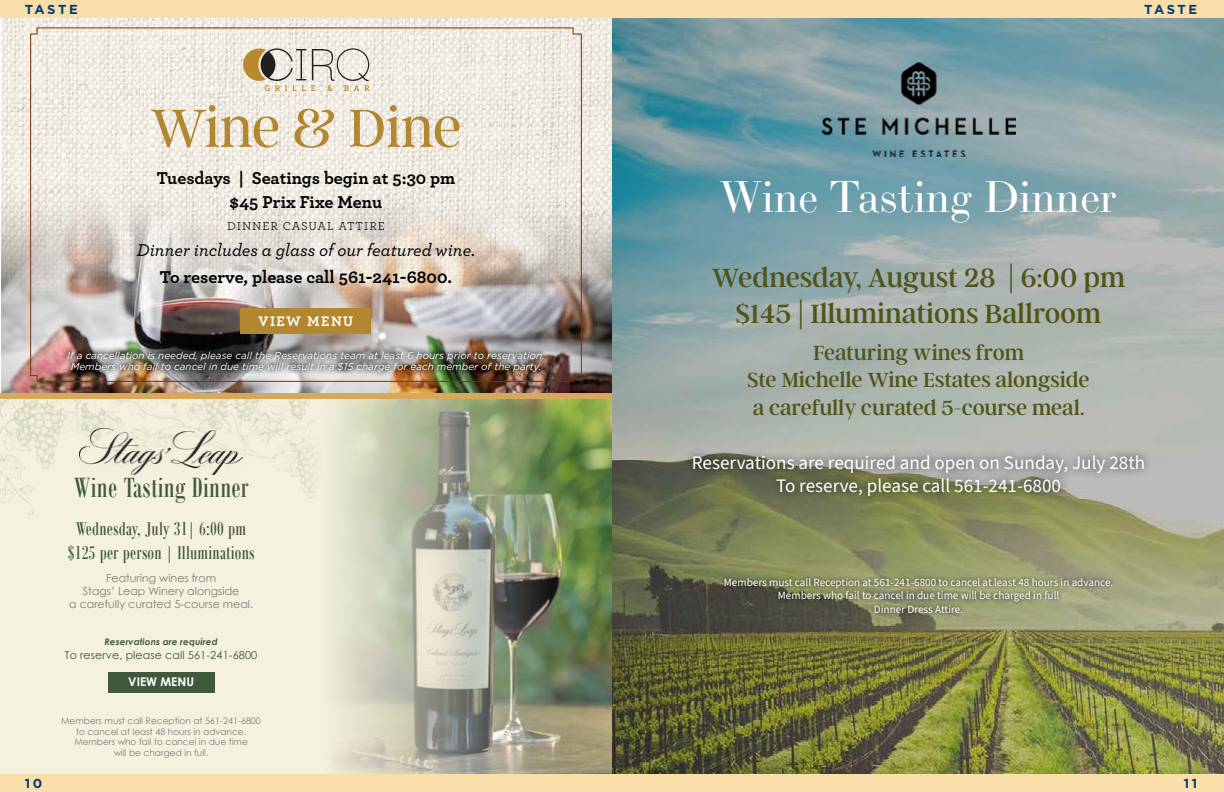
<style>
.page{position:relative;width:1224px;height:792px;background:#fff}
.page>*{position:absolute;margin:0;border:0;box-sizing:border-box;transform-origin:0 0}
.t1{font:300 60px "Argent CF";letter-spacing:-.01em;color:#b2872f}
.t2{font:43.9px "LTC Bodoni 175 Pro";color:#fff}
.t3{font:30px "Bodoni MT Condensed";letter-spacing:.01em;color:#3f593b}
.t4{font:29.3px/35.2px "Argent CF";color:#505419;text-align:center}
.t5{font:22.7px/27.2px "Argent CF";letter-spacing:-.01em;color:#505419;text-align:center}
.t6{font:20px/24px "Bodoni MT Condensed";letter-spacing:.01em;color:#3f593b;text-align:center}
.t7{font:19.1px/23px "Source Sans 3";color:#fff;text-align:center}
.t8{font:700 18px/24px "Archer";color:#000;text-align:center}
.t9{font:italic 500 18px "Archer";color:#000}
.t10{font:700 14.5px "Archer";letter-spacing:.1em;color:#fff}
.t11{font:700 13px "Gotham";letter-spacing:.19em;color:#003b72}
.t12{font:12px "Archer";letter-spacing:.08em;color:#000}
.t13{font:700 12px "Century Gothic";color:#fff}
.t14{font:11.2px/13.4px "Source Sans 3";color:#fff;text-align:center}
.t15{font:11px/13.2px "Century Gothic";color:#7d807a;text-align:center}
.t16{font:11px "Century Gothic";letter-spacing:.01em;color:#3f593b}
.t17{font:italic 10px/11px "Gotham";color:#fff;text-align:center}
.t18{font:9px/10.8px "Century Gothic";color:#7d807a;text-align:center}
.t19{font:italic 700 9px "Century Gothic";letter-spacing:.01em;color:#3f593b}
</style>
<div class="page">
<div style="left:0;top:0;width:612px;height:18px;background:#f9dea9"></div>
<div style="left:0;top:774px;width:612px;height:18px;background:#f9dea9"></div>
<div style="left:612px;top:0;width:612px;height:18px;background:#f9dea9"></div>
<div style="left:612px;top:774px;width:612px;height:18px;background:#f9dea9"></div>
<img style="left:0;top:19px;width:612px;height:755px">
<img style="left:0;top:399px;width:414px;height:119px">
<img style="left:80px;top:428px;width:162px;height:47px">
<div style="left:108px;top:672px;width:107px;height:21px;background:#3f593b"></div>
<svg style="left:30px;top:27px;width:552px;height:355px;background:#dbd3cb"></svg>
<svg style="left:243px;top:48px;width:126px;height:43px;background:#cec6b5"></svg>
<div style="left:62px;top:345px;width:488px;height:33px;background:#000;opacity:.75"></div>
<div style="left:0;top:393px;width:612px;height:6px;background:#d5a85b"></div>
<div style="left:241px;top:308px;width:130px;height:25px;background:#b2872f"></div>
<img style="left:612px;top:19px;width:612px;height:755px">
<img style="left:822px;top:63px;width:194px;height:93px">
<img style="left:659px;top:434px;width:539px;height:81px">
<img style="left:706px;top:567px;width:439px;height:57px">
<h3 class="t11" style="left:25px;top:1px;width:55px">TASTE</h3>
<h1 class="t1" style="left:150px;top:97px;width:313px">Wine &amp; Dine</h1>
<h3 class="t8" style="left:157px;top:165px;width:300px">Tuesdays | Seatings begin at 5:30 pm $45 Prix Fixe Menu</h3>
<p class="t12" style="left:227px;top:218px;width:159px">DINNER CASUAL ATTIRE</p>
<h3 class="t9" style="left:137px;top:237px;width:340px">Dinner includes a glass of our featured wine.</h3>
<h3 class="t8" style="left:160px;top:264px;width:294px">To reserve, please call 561-241-6800.</h3>
<h3 class="t10" style="left:259px;top:310px;width:96px">VIEW MENU</h3>
<p class="t17" style="left:67px;top:350px;width:479px">If a cancellation is needed, please call the Reservations team at least 6 hours prior to reservation.<br>Members who fail to cancel in due time will result in a $15 charge for each member of the party.</p>
<h3 class="t11" style="left:25px;top:775px;width:19px">10</h3>
<h3 class="t3" style="left:74px;top:470px;width:176px">Wine Tasting Dinner</h3>
<h3 class="t6" style="left:68px;top:516px;width:188px">Wednesday, July 31| 6:00 pm $125 per person | Illuminations</h3>
<p class="t15" style="left:69px;top:571px;width:185px">Featuring wines from<br>Stags’ Leap Winery alongside<br>a carefully curated 5-course meal.</p>
<p class="t19" style="left:105px;top:635px;width:115px">Reservations are required</p>
<p class="t16" style="left:65px;top:647px;width:194px">To reserve, please call 561-241-6800</p>
<p class="t13" style="left:128px;top:673px;width:67px">VIEW MENU</p>
<p class="t18" style="left:61px;top:715px;width:201px">Members must call Reception at 561-241-6800 to cancel at least 48 hours in advance.<br>Members who fail to cancel in due time<br>will be charged in full.</p>
<h3 class="t11" style="left:1144px;top:1px;width:55px">TASTE</h3>
<h2 class="t2" style="left:720px;top:168px;width:398px">Wine Tasting Dinner</h2>
<h3 class="t4" style="left:712px;top:261px;width:415px">Wednesday, August 28 | 6:00 pm $145 | Illuminations Ballroom</h3>
<h3 class="t5" style="left:748px;top:340px;width:344px">Featuring wines from<br>Ste Michelle Wine Estates alongside a carefully curated 5-course meal.</h3>
<h3 class="t7" style="left:692px;top:452px;width:455px">Reservations are required and open on Sunday, July 28th<br>To reserve, please call 561-241-6800</h3>
<p class="t14" style="left:724px;top:576px;width:391px">Members must call Reception at 561-241-6800 to cancel at least 48 hours in advance.<br>Members who fail to cancel in due time will be charged in full<br>Dinner Dress Attire.</p>
<h3 class="t11" style="left:1184px;top:775px;width:15px">11</h3>
</div>
